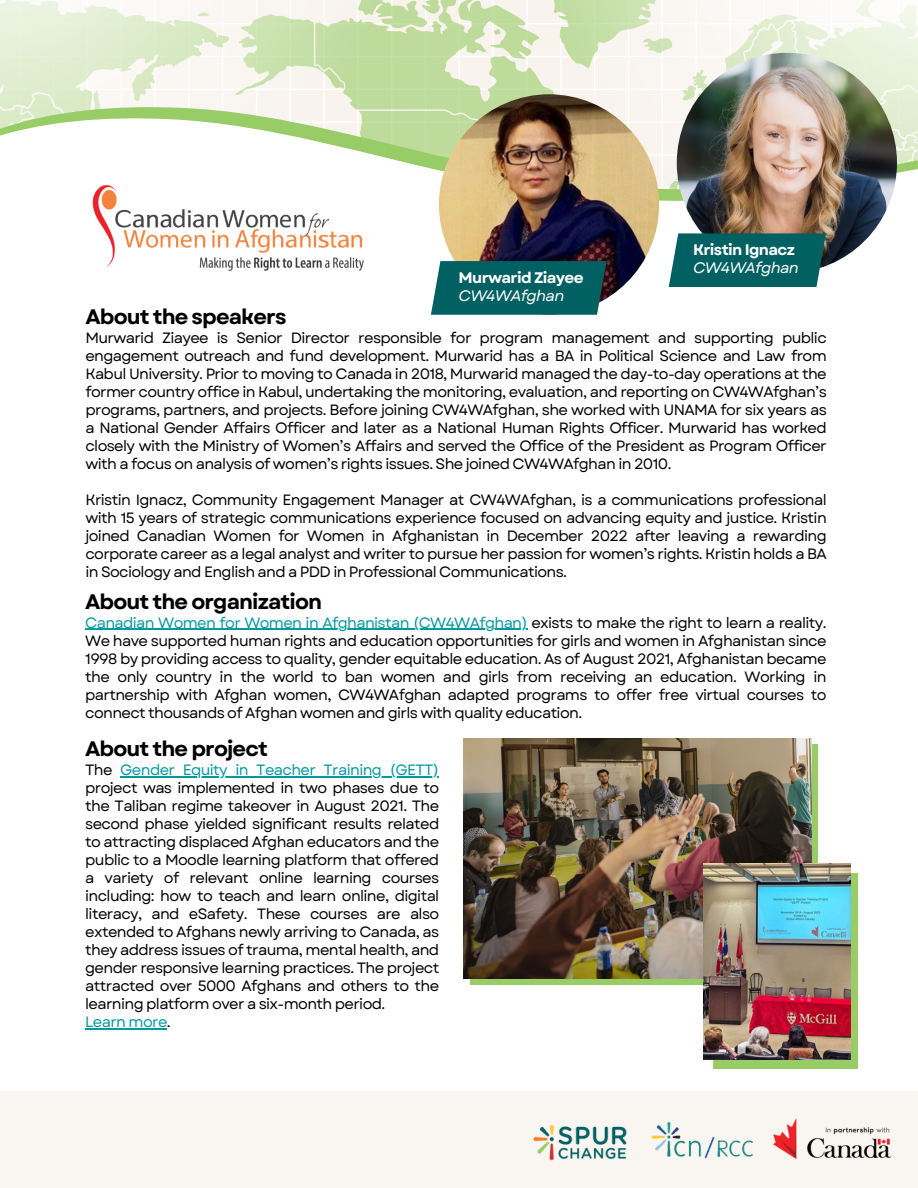
<style>
.page{position:relative;width:918px;height:1188px;background:#fff}
.page>*{position:absolute;margin:0;border:0;box-sizing:border-box;transform-origin:0 0}
.t1{font:700 21px "Garet";letter-spacing:-.04em;color:#000}
.t2{font:700 15.3px "Garet";letter-spacing:-.04em;color:#fff}
.t3{font:italic 15.3px "Garet";letter-spacing:-.04em;color:#fff}
.t4{font:15px/18px "Garet";letter-spacing:-.045em;color:#000;text-align:justify}
.s1{color:#03989e}
</style>
<div class="page">
<div style="left:0;top:1091px;width:918px;height:97px;background:#f8f3ed"></div>
<img style="left:651px;top:1121px;width:103px;height:38px">
<img style="left:773px;top:1118px;width:117px;height:41px">
<img style="left:533px;top:1125px;width:94px;height:36px">
<img style="left:0;top:0;width:918px;height:315px">
<img style="left:85px;top:177px;width:291px;height:106px">
<svg style="left:470px;top:745px;width:347px;height:240px;background:#92bd64"></svg>
<img style="left:464px;top:738px;width:347px;height:240px">
<div style="left:714px;top:873px;width:144px;height:196px;background:#98cc67"></div>
<img style="left:703px;top:864px;width:148px;height:195px">
<hr style="left:85px;top:629px;width:442px;height:1px;background:#03989e">
<hr style="left:120px;top:776px;width:319px;height:1px;background:#03989e">
<hr style="left:85px;top:1028px;width:82px;height:1px;background:#03989e">
<h1 class="t2" style="left:459px;top:266px;width:127px">Murwarid Ziayee</h1>
<p class="t3" style="left:459px;top:284px;width:107px">CW4WAfghan</p>
<h1 class="t2" style="left:693px;top:239px;width:103px">Kristin Ignacz</h1>
<p class="t3" style="left:693px;top:257px;width:107px">CW4WAfghan</p>
<p class="t1" style="left:85px;top:301px;width:203px">About the speakers</p>
<p class="t4" style="left:85px;top:329px;width:743px">Murwarid Ziayee is Senior Director responsible for program management and supporting public engagement outreach and fund development. Murwarid has a BA in Political Science and Law from Kabul University. Prior to moving to Canada in 2018, Murwarid managed the day-to-day operations at the former country office in Kabul, undertaking the monitoring, evaluation, and reporting on CW4WAfghan’s programs, partners, and projects. Before joining CW4WAfghan, she worked with UNAMA for six years as a National Gender Affairs Officer and later as a National Human Rights Officer. Murwarid has worked closely with the Ministry of Women’s Affairs and served the Office of the President as Program Officer with a focus on analysis of women’s rights issues. She joined CW4WAfghan in 2010.</p>
<p class="t4" style="left:85px;top:491px;width:743px">Kristin Ignacz, Community Engagement Manager at CW4WAfghan, is a communications professional with 15 years of strategic communications experience focused on advancing equity and justice. Kristin joined Canadian Women for Women in Afghanistan in December 2022 after leaving a rewarding corporate career as a legal analyst and writer to pursue her passion for women’s rights. Kristin holds a BA in Sociology and English and a PDD in Professional Communications.</p>
<p class="t1" style="left:85px;top:586px;width:238px">About the organization</p>
<h1 class="t4" style="left:85px;top:614px;width:743px"><span class="s1">Canadian Women for Women in Afghanistan (CW4WAfghan)</span> exists to make the right to learn a reality.<br>We have supported human rights and education opportunities for girls and women in Afghanistan since 1998 by providing access to quality, gender equitable education. As of August 2021, Afghanistan became the only country in the world to ban women and girls from receiving an education. Working in partnership with Afghan women, CW4WAfghan adapted programs to offer free virtual courses to connect thousands of Afghan women and girls with quality education.</h1>
<p class="t1" style="left:85px;top:734px;width:184px">About the project</p>
<p class="t4" style="left:85px;top:761px;width:29px">The</p>
<p class="t4" style="left:85px;top:761px;width:356px;text-align:left;text-indent:35px"><span class="s1">Gender Equity in Teacher Training (GETT) </span>project was implemented in two phases due to the Taliban regime takeover in August 2021. The second phase yielded significant results related to attracting displaced Afghan educators and the public to a Moodle learning platform that offered a variety of relevant online learning courses including: how to teach and learn online, digital literacy, and eSafety. These courses are also extended to Afghans newly arriving to Canada, as they address issues of trauma, mental health, and gender responsive learning practices. The project attracted over 5000 Afghans and others to the learning platform over a six-month period.<br><span class="s1">Learn more</span>.</p>
</div>
